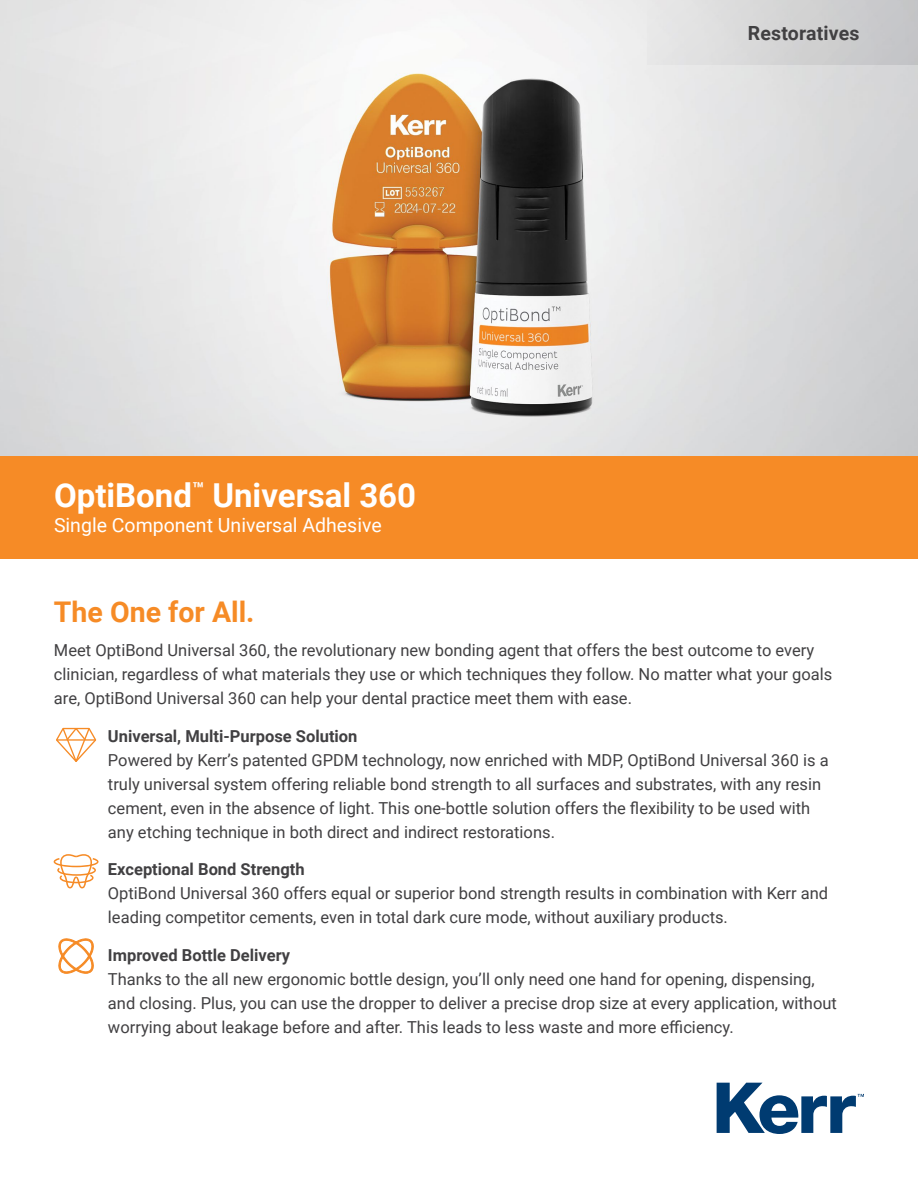
<style>
.page{position:relative;width:918px;height:1188px;background:#fff}
.page>*{position:absolute;margin:0;border:0;box-sizing:border-box;transform-origin:0 0}
.t1{font:700 33px "Roboto";color:#fff}
.t2{font:700 28.5px "Roboto";color:#f68b26}
.t3{font:19.5px "Roboto";color:#fff}
.t4{font:700 19.5px "Roboto";letter-spacing:.01em;color:#414042}
.t5{font:16.5px/24px "Roboto";color:#414042}
.t6{font:700 16.5px "Roboto";color:#414042}
</style>
<div class="page">
<img style="left:0;top:0;width:918px;height:456px">
<svg style="left:717px;top:1083px;width:147px;height:51px"></svg>
<div style="left:0;top:456px;width:918px;height:102px;background:#f68b26"></div>
<div style="left:647px;top:0;width:271px;height:65px;background:linear-gradient(to right,#e8e8e7,#c2c3c5)"></div>
<svg style="left:56px;top:727px;width:41px;height:35px"></svg>
<svg style="left:58px;top:938px;width:36px;height:36px"></svg>
<svg style="left:54px;top:854px;width:45px;height:34px"></svg>
<h1 class="t1" style="left:54px;top:472px;width:364px">OptiBond<sup>™</sup> Universal 360</h1>
<p class="t3" style="left:54px;top:512px;width:329px">Single Component Universal Adhesive</p>
<p class="t4" style="left:748px;top:19px;width:113px">Restoratives</p>
<h2 class="t2" style="left:54px;top:591px;width:202px">The One for All.</h2>
<p class="t5" style="left:54px;top:638px;width:780px">Meet OptiBond Universal 360, the revolutionary new bonding agent that offers the best outcome to every clinician, regardless of what materials they use or which techniques they follow. No matter what your goals are, OptiBond Universal 360 can help your dental practice meet them with ease.</p>
<p class="t6" style="left:108px;top:724px;width:251px">Universal, Multi-Purpose Solution</p>
<p class="t5" style="left:108px;top:747px;width:722px">Powered by Kerr’s patented GPDM technology, now enriched with MDP, OptiBond Universal 360 is a truly universal system offering reliable bond strength to all surfaces and substrates, with any resin cement, even in the absence of light. This one-bottle solution offers the flexibility to be used with any etching technique in both direct and indirect restorations.</p>
<p class="t6" style="left:108px;top:858px;width:198px">Exceptional Bond Strength</p>
<p class="t5" style="left:108px;top:881px;width:722px">OptiBond Universal 360 offers equal or superior bond strength results in combination with Kerr and leading competitor cements, even in total dark cure mode, without auxiliary products.</p>
<p class="t6" style="left:108px;top:943px;width:184px">Improved Bottle Delivery</p>
<p class="t5" style="left:108px;top:966px;width:730px">Thanks to the all new ergonomic bottle design, you’ll only need one hand for opening, dispensing, and closing. Plus, you can use the dropper to deliver a precise drop size at every application, without worrying about leakage before and after. This leads to less waste and more efficiency.</p>
</div>
